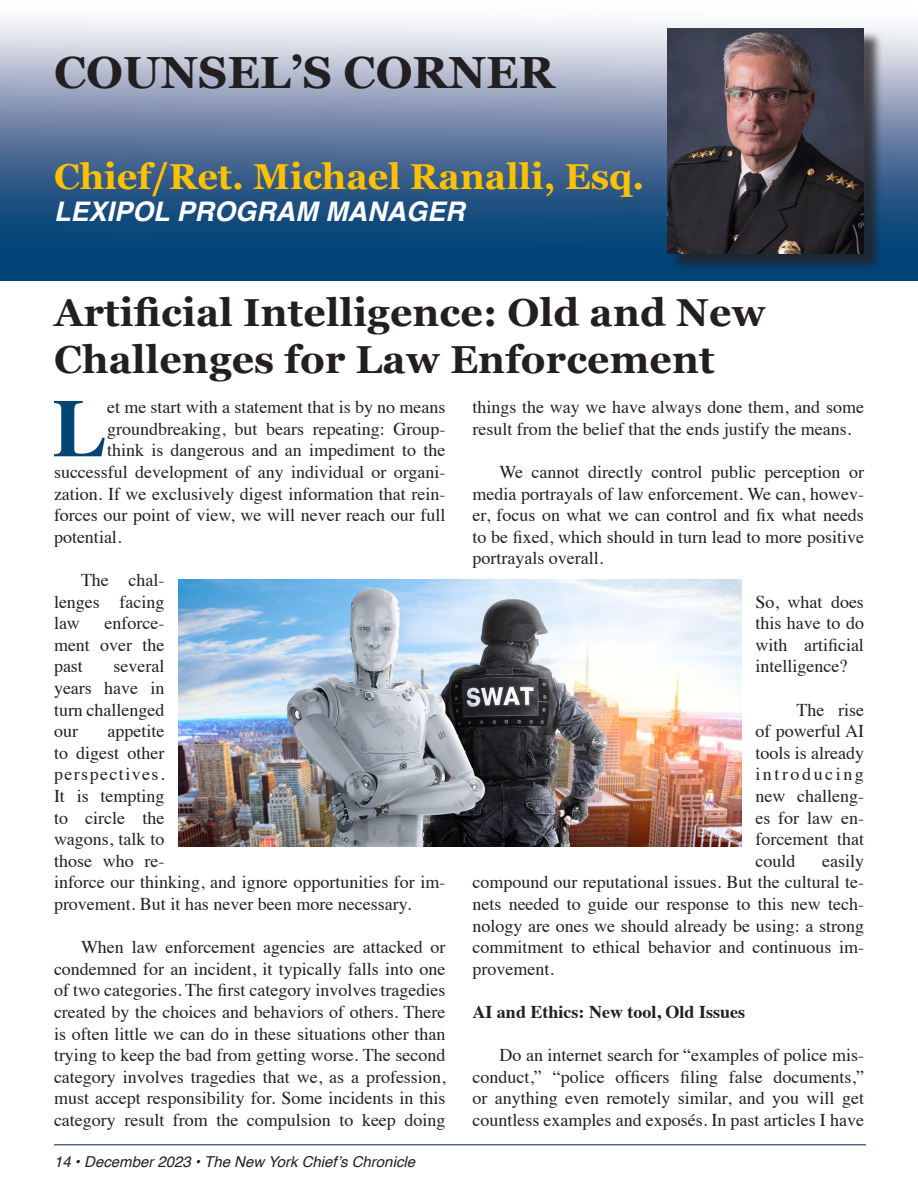
<style>
.page{position:relative;width:918px;height:1188px;background:#fff}
.page>*{position:absolute;margin:0;border:0;box-sizing:border-box;transform-origin:0 0}
.t1{font:700 81.9px "Times";color:#024473}
.t2{font:700 45px "Georgia";color:#231f20}
.t3{font:700 39px "Georgia";letter-spacing:.005em;color:#231f20}
.t4{font:700 36px "Georgia";color:#ffc000}
.t5{font:italic 700 27px "Helvetica";color:#fff}
.t6{font:18px/21.6px "Times";color:#231f20;text-align:justify}
.t7{font:700 18px "Times";color:#231f20}
.t8{font:italic 15px "Helvetica";color:#231f20}
</style>
<div class="page">
<hr style="left:54px;top:1144px;width:812px;height:1px;background:#04294b">
<svg style="left:1px;top:19px;width:916px;height:262px;background:#6382a5"></svg>
<div style="left:669px;top:30px;width:214px;height:242px;background:#231f20;opacity:.75"></div>
<img style="left:667px;top:28px;width:197px;height:225px">
<img style="left:178px;top:579px;width:564px;height:267px">
<p class="t2" style="left:54px;top:39px;width:502px">COUNSEL’S CORNER</p>
<p class="t4" style="left:54px;top:149px;width:592px">Chief/Ret. Michael Ranalli, Esq.</p>
<p class="t5" style="left:54px;top:195px;width:412px">LEXIPOL PROGRAM MANAGER</p>
<p class="t3" style="left:54px;top:284px;width:713px">Artificial Intelligence: Old and New</p>
<p class="t3" style="left:54px;top:330px;width:662px">Challenges for Law Enforcement</p>
<p class="t1" style="left:53px;top:350px;width:56px">L</p>
<p class="t6" style="left:107px;top:395px;width:340px">et me start with a statement that is by no means</p>
<p class="t6" style="left:107px;top:416px;width:340px">groundbreaking, but bears repeating: Group-</p>
<p class="t6" style="left:107px;top:438px;width:340px">think is dangerous and an impediment to the</p>
<p class="t6" style="left:54px;top:460px;width:393px">successful development of any individual or organi-</p>
<p class="t6" style="left:54px;top:481px;width:393px">zation. If we exclusively digest information that rein-</p>
<p class="t6" style="left:54px;top:503px;width:393px">forces our point of view, we will never reach our full</p>
<p class="t6" style="left:54px;top:524px;width:69px">potential.</p>
<p class="t6" style="left:54px;top:568px;width:112px;text-indent:27px">The chal&shy;lenges facing law</p>
<p class="t6" style="left:54px;top:611px;width:112px;text-indent:51px">enforce&shy;ment over the past</p>
<p class="t6" style="left:54px;top:654px;width:112px;text-indent:60px">several years have in turn challenged our</p>
<p class="t6" style="left:54px;top:719px;width:393px;text-align:left;text-indent:54px">appetite<br>to digest other<br>perspectives.<br>It is tempting<br>to circle the<br>wagons, talk to<br>those who re-<br>inforce our thinking, and ignore opportunities for im&shy;provement. But it has never been more necessary.</p>
<p class="t6" style="left:54px;top:935px;width:393px;text-indent:27px">When law enforcement agencies are attacked or condemned for an incident, it typically falls into one of two categories. The first category involves tragedies created by the choices and behaviors of others. There is often little we can do in these situations other than trying to keep the bad from getting worse. The second category involves tragedies that we, as a profession, must accept responsibility for. Some incidents in this category result from the compulsion to keep doing</p>
<p class="t8" style="left:54px;top:1150px;width:363px">14 • December 2023 • The New York Chief’s Chronicle</p>
<p class="t6" style="left:472px;top:395px;width:393px">things the way we have always done them, and some result from the belief that the ends justify the means.</p>
<p class="t6" style="left:472px;top:460px;width:393px;text-indent:27px">We cannot directly control public perception or media portrayals of law enforcement. We can, howev&shy;er, focus on what we can control and fix what needs to be fixed, which should in turn lead to more positive portrayals overall.</p>
<p class="t6" style="left:755px;top:589px;width:110px">So, what does this have to do with artificial intelligence?</p>
<p class="t6" style="left:755px;top:697px;width:110px;text-indent:41px">The rise of powerful AI tools is already introducing new challeng&shy;es for law en&shy;forcement that could</p>
<p class="t6" style="left:472px;top:848px;width:393px;text-indent:350px">easily compound our reputational issues. But the cultural te&shy;nets needed to guide our response to this new tech&shy;nology are ones we should already be using: a strong commitment to ethical behavior and continuous im&shy;provement.</p>
<p class="t7" style="left:472px;top:995px;width:274px">AI and Ethics: New tool, Old Issues</p>
<p class="t6" style="left:472px;top:1043px;width:393px;text-indent:27px">Do an internet search for “examples of police mis&shy;conduct,” “police officers filing false documents,” or anything even remotely similar, and you will get countless examples and exposés. In past articles I have</p>
</div>
